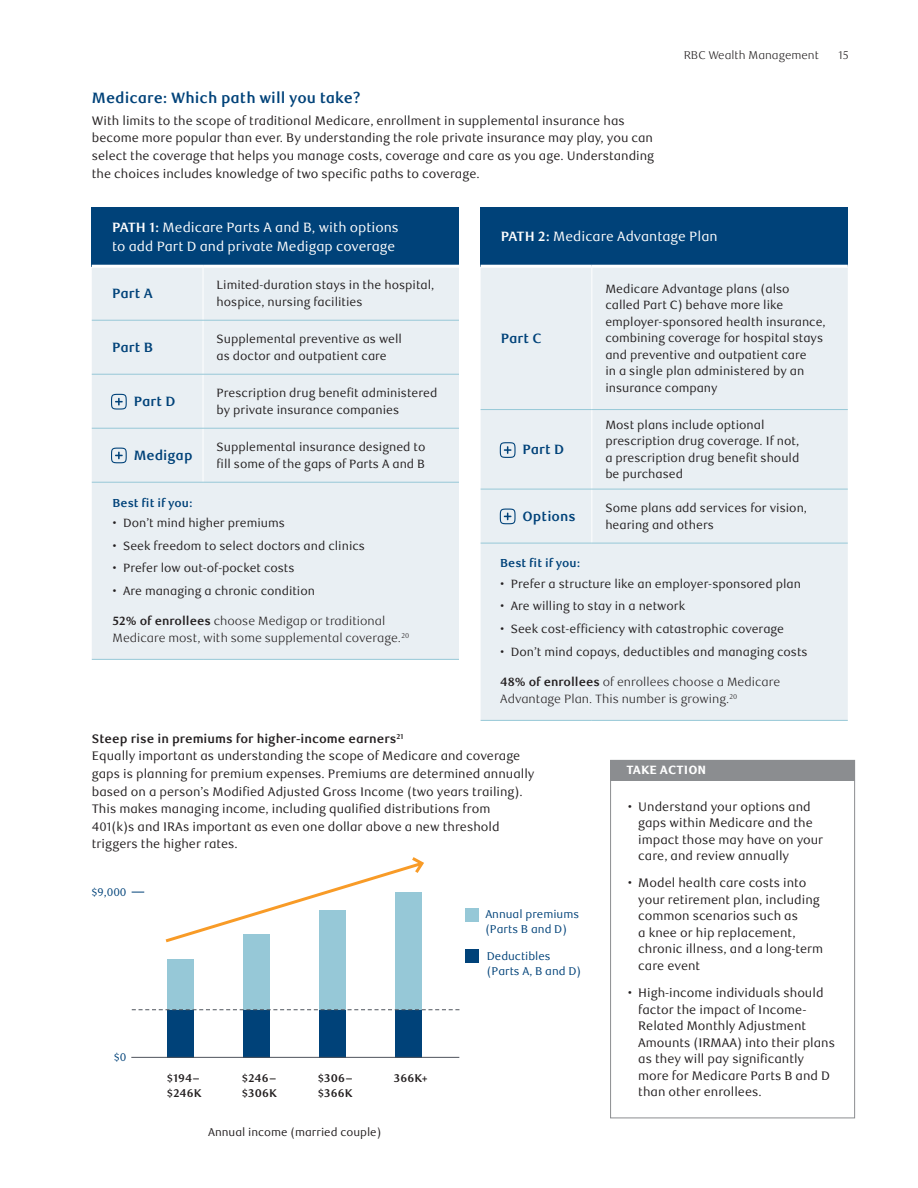
<style>
.page{position:relative;width:918px;height:1188px;background:#fff}
.page>*{position:absolute;margin:0;border:0;box-sizing:border-box;transform-origin:0 0}
.t1{font:700 15px "RBC Text";color:#004279}
.t2{font:13.5px/19.5px "RBC Text";color:#fff}
.t3{font:700 13.5px "RBC Text";color:#004279}
.t4{font:12.3px/16.5px "RBC Text";color:#231f20}
.t5{font:12px/16.5px "RBC Text";color:#231f20}
.t6{font:300 12px/16.5px "RBC Text";color:#231f20}
.t7{font:800 12px "RBC Text";color:#fff}
.t8{font:700 11.7px "RBC Text";color:#004279}
.t9{font:11.25px/15px "RBC Text";color:#004279}
.t10{font:700 11.25px/15px "RBC Text";letter-spacing:.01em;color:#231f20}
.t11{font:11.25px "RBC Text";color:#231f20}
.t12{font:300 11.25px "RBC Text";color:#231f20}
.s1{font-weight:700}
</style>
<div class="page">
<div style="left:610px;top:760px;width:245px;height:358px;border:1px solid #8b8d90"></div>
<div style="left:610px;top:760px;width:245px;height:21px;background:#8b8d90"></div>
<div style="left:92px;top:207px;width:367px;height:59px;background:#004279"></div>
<div style="left:92px;top:268px;width:367px;height:391px;background:#e9eff3"></div>
<hr style="left:203px;top:268px;width:1px;height:52px;background:#fff">
<hr style="left:203px;top:321px;width:1px;height:53px;background:#fff">
<hr style="left:203px;top:375px;width:1px;height:53px;background:#fff">
<hr style="left:203px;top:429px;width:1px;height:53px;background:#fff">
<hr style="left:92px;top:265px;width:111px;height:3px;background:#fff">
<hr style="left:203px;top:265px;width:256px;height:3px;background:#fff">
<hr style="left:92px;top:482px;width:111px;height:1px;background:#96c8d7">
<hr style="left:203px;top:482px;width:256px;height:1px;background:#96c8d7">
<hr style="left:92px;top:659px;width:111px;height:1px;background:#96c8d7">
<hr style="left:203px;top:659px;width:256px;height:1px;background:#96c8d7">
<hr style="left:92px;top:320px;width:111px;height:1px;background:#96c8d7">
<hr style="left:203px;top:320px;width:256px;height:1px;background:#96c8d7">
<hr style="left:92px;top:374px;width:111px;height:1px;background:#96c8d7">
<hr style="left:203px;top:374px;width:256px;height:1px;background:#96c8d7">
<hr style="left:92px;top:428px;width:111px;height:1px;background:#96c8d7">
<hr style="left:203px;top:428px;width:256px;height:1px;background:#96c8d7">
<div style="left:481px;top:207px;width:367px;height:59px;background:#004279"></div>
<div style="left:481px;top:268px;width:367px;height:452px;background:#e9eff3"></div>
<hr style="left:591px;top:268px;width:1px;height:141px;background:#fff">
<hr style="left:591px;top:410px;width:1px;height:79px;background:#fff">
<hr style="left:591px;top:489px;width:1px;height:54px;background:#fff">
<hr style="left:481px;top:265px;width:111px;height:3px;background:#fff">
<hr style="left:592px;top:265px;width:256px;height:3px;background:#fff">
<hr style="left:481px;top:543px;width:111px;height:1px;background:#96c8d7">
<hr style="left:592px;top:543px;width:256px;height:1px;background:#96c8d7">
<hr style="left:481px;top:720px;width:111px;height:1px;background:#96c8d7">
<hr style="left:592px;top:720px;width:256px;height:1px;background:#96c8d7">
<hr style="left:481px;top:409px;width:111px;height:1px;background:#96c8d7">
<hr style="left:592px;top:409px;width:256px;height:1px;background:#96c8d7">
<hr style="left:481px;top:489px;width:111px;height:1px;background:#96c8d7">
<hr style="left:592px;top:489px;width:256px;height:1px;background:#96c8d7">
<svg style="left:111px;top:394px;width:16px;height:16px"></svg>
<svg style="left:500px;top:509px;width:16px;height:15px"></svg>
<svg style="left:111px;top:448px;width:16px;height:15px"></svg>
<svg style="left:500px;top:442px;width:16px;height:16px"></svg>
<div style="left:167px;top:1010px;width:27px;height:47px;background:#004279"></div>
<div style="left:167px;top:959px;width:27px;height:51px;background:#96c8d7"></div>
<div style="left:243px;top:1010px;width:27px;height:47px;background:#004279"></div>
<div style="left:243px;top:934px;width:27px;height:76px;background:#96c8d7"></div>
<div style="left:319px;top:1010px;width:27px;height:47px;background:#004279"></div>
<div style="left:319px;top:910px;width:27px;height:100px;background:#96c8d7"></div>
<div style="left:395px;top:1010px;width:26px;height:47px;background:#004279"></div>
<div style="left:395px;top:892px;width:26px;height:118px;background:#96c8d7"></div>
<svg style="left:165px;top:857px;width:259px;height:88px"></svg>
<hr style="left:131px;top:1057px;width:328px;height:1px;background:#4e535c">
<svg style="left:132px;top:1009px;width:328px;height:1px"></svg>
<svg style="left:132px;top:892px;width:12px;height:1px"></svg>
<div style="left:465px;top:950px;width:14px;height:13px;background:#004279"></div>
<div style="left:465px;top:908px;width:14px;height:14px;background:#96c8d7"></div>
<p class="t1" style="left:92px;top:88px;width:270px">Medicare: Which path will you take?</p>
<p class="t4" style="left:92px;top:112px;width:564px;line-height:17.7px">With limits to the scope of traditional Medicare, enrollment in supplemental insurance has become more popular than ever. By understanding the role private insurance may play, you can select the coverage that helps you manage costs, coverage and care as you age. Understanding the choices includes knowledge of two specific paths to coverage.</p>
<p class="t12" style="left:684px;top:48px;width:137px">RBC Wealth Management</p>
<p class="t12" style="left:839px;top:48px;width:12px">15</p>
<p class="t2" style="left:112px;top:218px;width:288px"><span class="s1">PATH 1:</span> Medicare Parts A and B, with options to add Part D and private Medigap coverage</p>
<p class="t3" style="left:112px;top:285px;width:42px">Part A</p>
<p class="t5" style="left:217px;top:277px;width:219px">Limited-duration stays in the hospital, hospice, nursing facilities</p>
<p class="t3" style="left:112px;top:339px;width:43px">Part B</p>
<p class="t5" style="left:217px;top:330px;width:187px;line-height:17.7px">Supplemental preventive as well as doctor and outpatient care</p>
<p class="t3" style="left:134px;top:393px;width:43px">Part D</p>
<p class="t5" style="left:217px;top:385px;width:222px">Prescription drug benefit administered by private insurance companies</p>
<p class="t3" style="left:134px;top:447px;width:60px">Medigap</p>
<p class="t5" style="left:217px;top:439px;width:210px">Supplemental insurance designed to fill some of the gaps of Parts A and B</p>
<p class="t8" style="left:112px;top:496px;width:82px">Best fit if you:</p>
<p class="t5" style="left:112px;top:515px;width:174px">• Don’t mind higher premiums</p>
<p class="t5" style="left:112px;top:538px;width:254px">• Seek freedom to select doctors and clinics</p>
<p class="t5" style="left:112px;top:560px;width:184px">• Prefer low out-of-pocket costs</p>
<p class="t5" style="left:112px;top:583px;width:204px">• Are managing a chronic condition</p>
<p class="t6" style="left:112px;top:613px;width:298px"><span class="s1">52% of enrollees</span> choose Medigap or traditional<br>Medicare most, with some supplemental coverage.<sup>20</sup></p>
<p class="t2" style="left:501px;top:227px;width:218px"><span class="s1">PATH 2:</span> Medicare Advantage Plan</p>
<p class="t3" style="left:501px;top:330px;width:42px">Part C</p>
<p class="t3" style="left:523px;top:441px;width:43px">Part D</p>
<p class="t5" style="left:605px;top:281px;width:222px">Medicare Advantage plans (also called Part C) behave more like employer-sponsored health insurance, combining coverage for hospital stays and preventive and outpatient care<br>in a single plan administered by an insurance company</p>
<p class="t5" style="left:605px;top:417px;width:196px">Most plans include optional prescription drug coverage. If not, a prescription drug benefit should be purchased</p>
<p class="t3" style="left:523px;top:508px;width:55px">Options</p>
<p class="t5" style="left:605px;top:500px;width:203px">Some plans add services for vision, hearing and others</p>
<p class="t8" style="left:500px;top:556px;width:82px">Best fit if you:</p>
<p class="t5" style="left:500px;top:576px;width:302px">• Prefer a structure like an employer-sponsored plan</p>
<p class="t5" style="left:500px;top:598px;width:186px">• Are willing to stay in a network</p>
<p class="t5" style="left:500px;top:621px;width:286px">• Seek cost-efficiency with catastrophic coverage</p>
<p class="t5" style="left:500px;top:643px;width:309px">• Don’t mind copays, deductibles and managing costs</p>
<p class="t6" style="left:500px;top:674px;width:282px"><span class="s1">48% of enrollees</span> of enrollees choose a Medicare<br>Advantage Plan. This number is growing.<sup>20</sup></p>
<p class="t4" style="left:92px;top:730px;width:444px;line-height:17.7px"><span class="s1">Steep rise in premiums for higher-income earners</span><sup>21<br></sup>Equally important as understanding the scope of Medicare and coverage gaps is planning for premium expenses. Premiums are determined annually based on a person’s Modified Adjusted Gross Income (two years trailing).<br>This makes managing income, including qualified distributions from 401(k)s and IRAs important as even one dollar above a new threshold triggers the higher rates.</p>
<p class="t9" style="left:91px;top:885px;width:37px">$9,000</p>
<p class="t9" style="left:114px;top:1050px;width:14px">$0</p>
<p class="t10" style="left:167px;top:1071px;width:36px">$194– $246K</p>
<p class="t10" style="left:242px;top:1071px;width:37px">$246– $306K</p>
<p class="t10" style="left:318px;top:1071px;width:36px">$306– $366K</p>
<p class="t10" style="left:394px;top:1071px;width:36px">366K+</p>
<p class="t11" style="left:208px;top:1126px;width:175px">Annual income (married couple)</p>
<p class="t9" style="left:485px;top:907px;width:95px">Annual premiums (Parts B and D)</p>
<p class="t9" style="left:487px;top:949px;width:96px">Deductibles (Parts A, B and D)</p>
<p class="t7" style="left:627px;top:763px;width:81px">TAKE ACTION</p>
<p class="t4" style="left:638px;top:798px;width:187px;text-indent:-10px">• Understand your options and gaps within Medicare and the impact those may have on your care, and review annually</p>
<p class="t4" style="left:638px;top:875px;width:187px;text-indent:-10px">• Model health care costs into your retirement plan, including common scenarios such as<br>a knee or hip replacement, chronic illness, and a long-term care event</p>
<p class="t4" style="left:638px;top:985px;width:198px;text-indent:-10px">• High-income individuals should factor the impact of Income-<br>Related Monthly Adjustment<br>Amounts (IRMAA) into their plans as they will pay significantly more for Medicare Parts B and D than other enrollees.</p>
</div>
